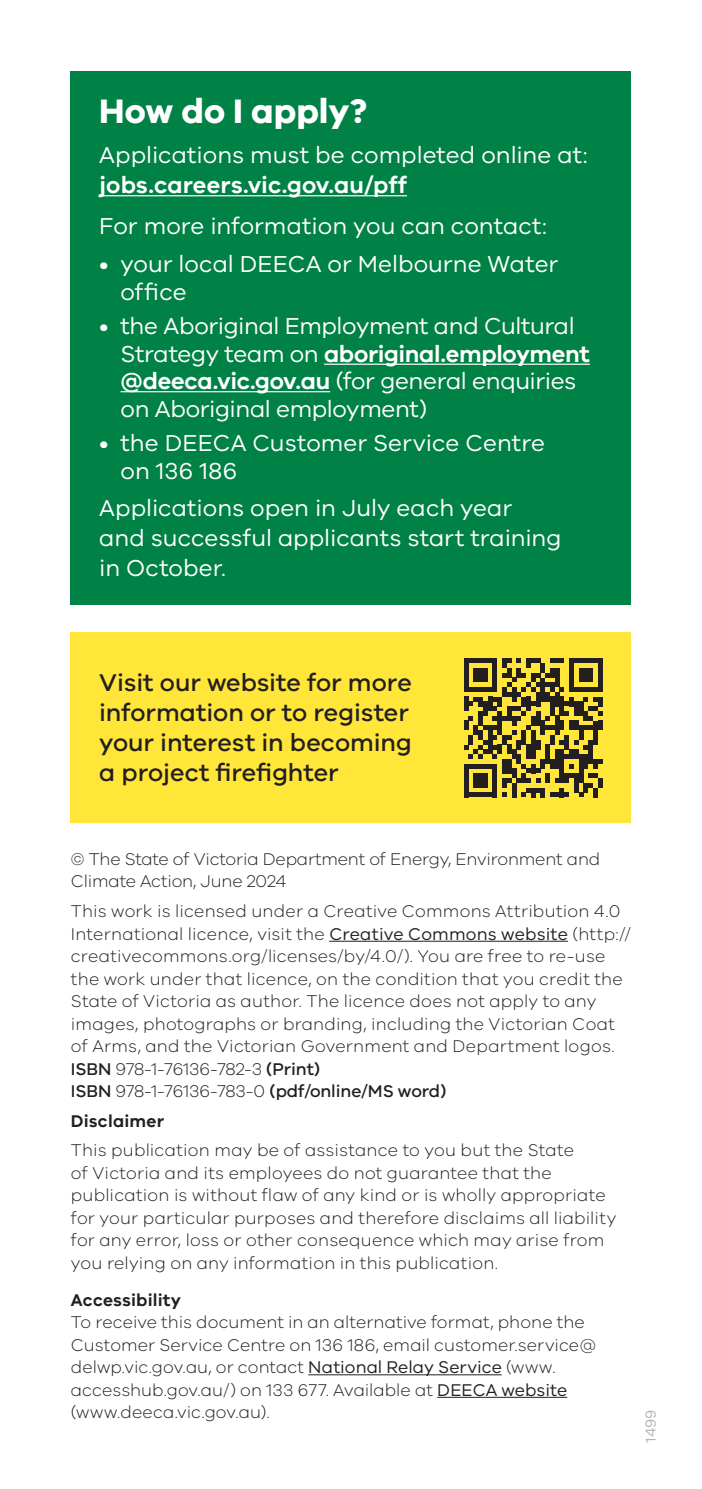
<style>
.page{position:relative;width:702px;height:1489px;background:#fff}
.page>*{position:absolute;margin:0;border:0;box-sizing:border-box;transform-origin:0 0}
.t1{font:700 35px "VIC";color:#fff}
.t2{font:500 25px/30px "VIC";color:#231f20;text-align:justify}
.t3{font:23.75px/27.5px "VIC";color:#fff}
.t4{font:600 23.75px "VIC";letter-spacing:.005em;color:#fff}
.t5{font:300 17.5px/22.5px "VIC";letter-spacing:.01em;color:#231f20}
.t6{font:300 17.5px/22.5px "VIC";letter-spacing:-.01em;color:#231f20}
.t7{font:600 17.5px "VIC";letter-spacing:.01em;color:#231f20}
.t8{font:15px "VIC";color:#808285}
.s1{font-weight:600}
.s2{font-weight:400}
.s3{font-weight:500}
</style>
<div class="page">
<div style="left:71px;top:71px;width:560px;height:533px;background:#008145"></div>
<hr style="left:99px;top:195px;width:308px;height:1px;background:#fff">
<hr style="left:324px;top:363px;width:266px;height:2px;background:#fff">
<hr style="left:120px;top:391px;width:210px;height:1px;background:#fff">
<div style="left:71px;top:633px;width:560px;height:189px;background:#ffe639"></div>
<svg style="left:464px;top:658px;width:138px;height:139px"></svg>
<hr style="left:329px;top:940px;width:239px;height:1px;background:#231f20">
<hr style="left:308px;top:1374px;width:193px;height:1px;background:#231f20">
<hr style="left:437px;top:1396px;width:130px;height:1px;background:#231f20">
<h1 class="t1" style="left:99px;top:89px;width:269px">How do I apply?</h1>
<h3 class="t3" style="left:99px;top:141px;width:490px">Applications must be completed online at:</h3>
<h3 class="t4" style="left:99px;top:171px;width:309px">jobs.careers.vic.gov.au/pff</h3>
<h3 class="t3" style="left:99px;top:211px;width:449px">For more information you can contact:</h3>
<h3 class="t3" style="left:120px;top:250px;width:439px;text-indent:-21px">• your local DEECA or Melbourne Water office</h3>
<h3 class="t3" style="left:120px;top:312px;width:471px;text-indent:-21px">• the Aboriginal Employment and Cultural Strategy team on <span class="s1">aboriginal.employment @deeca.vic.gov.au</span> (for general enquiries on Aboriginal employment)</h3>
<h3 class="t3" style="left:120px;top:429px;width:426px;text-indent:-21px">• the DEECA Customer Service Centre on 136 186</h3>
<h3 class="t3" style="left:99px;top:492px;width:464px;line-height:30px">Applications open in July each year and successful applicants start training in October.</h3>
<h2 class="t2" style="left:99px;top:667px;width:314px">Visit our website for more information or to register your interest in becoming a project firefighter</h2>
<p class="t6" style="left:71px;top:847px;width:531px">© The State of Victoria Department of Energy, Environment and<br>Climate Action, June 2024</p>
<p class="t5" style="left:71px;top:899px;width:561px">This work is licensed under a Creative Commons Attribution 4.0<br>International licence, visit the <span class="s2">Creative Commons website</span> (http:// creativecommons.org/licenses/by/4.0/). You are free to re-use the work under that licence, on the condition that you credit the State of Victoria as author. The licence does not apply to any images, photographs or branding, including the Victorian Coat of Arms, and the Victorian Government and Department logos.<br><span class="s3">ISBN</span> 978-1-76136-782-3 <span class="s3">(Print)<br>ISBN</span> 978-1-76136-783-0 <span class="s3">(pdf/online/MS word)</span></p>
<p class="t7" style="left:71px;top:1110px;width:95px">Disclaimer</p>
<p class="t5" style="left:71px;top:1138px;width:547px">This publication may be of assistance to you but the State<br>of Victoria and its employees do not guarantee that the publication is without flaw of any kind or is wholly appropriate for your particular purposes and therefore disclaims all liability for any error, loss or other consequence which may arise from you relying on any information in this publication.</p>
<p class="t7" style="left:71px;top:1288px;width:112px">Accessibility</p>
<p class="t5" style="left:71px;top:1310px;width:527px">To receive this document in an alternative format, phone the Customer Service Centre on 136 186, email customer.service@ delwp.vic.gov.au, or contact <span class="s2">National Relay Service</span> (www. accesshub.gov.au/) on 133 677. Available at <span class="s2">DEECA website </span>(www.deeca.vic.gov.au).</p>
<p class="t8" style="left:641px;top:1442px;width:34px;rotate:-90deg">1499</p>
</div>
